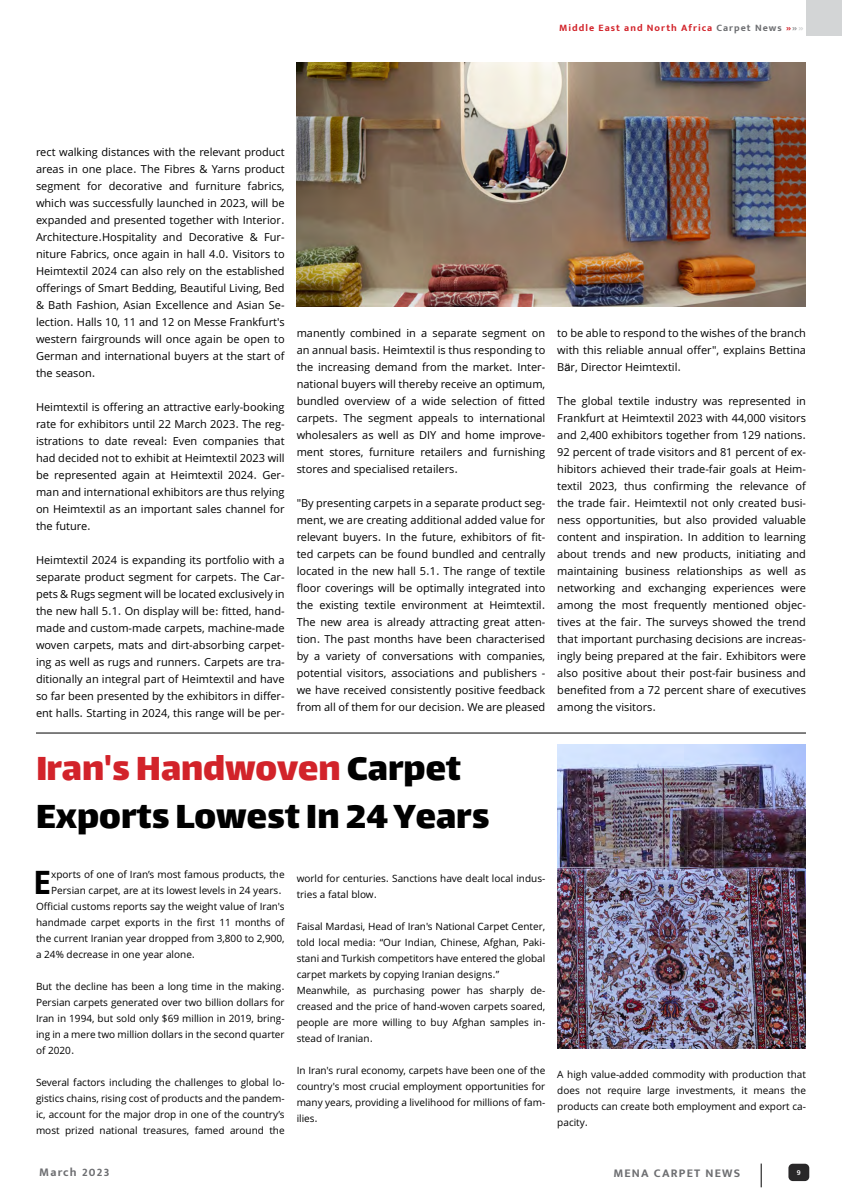
<style>
.page{position:relative;width:842px;height:1191px;background:#fff}
.page>*{position:absolute;margin:0;border:0;box-sizing:border-box;transform-origin:0 0}
.t1{font:41px/48px "Lalezar";color:#000}
.t2{font:700 32.4px "Sahel";color:#000}
.t3{font:700 12px "Mukta Mahee";letter-spacing:.1em;color:#6d6e71}
.t4{font:11px/17px "Sahel";color:#000;text-align:justify}
.t5{font:10px/16px "Sahel";color:#000;text-align:justify}
.t6{font:700 10px "Mukta Mahee";letter-spacing:.1em;color:#d2232a}
.t7{font:600 8px "Mukta Mahee";color:#fff}
.s1{color:#6d6e71}
.s2{color:#939598}
.s3{color:#d1d3d4}
.s4{font-family:"Arial"}
.s5{color:#d2232a}
</style>
<div class="page">
<div style="left:806px;top:0;width:36px;height:36px;background:#d3d5d6"></div>
<div style="left:788px;top:1163px;width:21px;height:18px;background:#292829;border-radius:4px"></div>
<svg style="left:761px;top:1163px;width:1px;height:24px"></svg>
<img style="left:297px;top:62px;width:509px;height:244px">
<hr style="left:36px;top:733px;width:770px;height:1px;background:#000">
<img style="left:557px;top:744px;width:249px;height:304px">
<p class="t6" style="left:559px;top:21px;width:246px">Middle East and North Africa <span class="s1">Carpet News</span> »<span class="s2">»</span><span class="s3">»</span></p>
<p class="t4" style="left:36px;top:143px;width:250px">rect walking distances with the relevant product areas in one place. The Fibres &amp; Yarns product segment for decorative and furniture fabrics, which was successfully launched in 2023, will be expanded and presented together with Interior.<br>Architecture.Hospitality and Decorative &amp; Fur&shy;niture Fabrics, once again in hall 4.0. Visitors to Heimtextil 2024 can also rely on the established offerings of Smart Bedding, Beautiful Living, Bed &amp; Bath Fashion, Asian Excellence and Asian Se&shy;lection. Halls 10, 11 and 12 on Messe Frankfurt's western fairgrounds will once again be open to German and international buyers at the start of the season.</p>
<p class="t4" style="left:36px;top:398px;width:250px">Heimtextil is offering an attractive early-booking rate for exhibitors until 22 March 2023. The reg&shy;istrations to date reveal: Even companies that had decided not to exhibit at Heimtextil 2023 will be represented again at Heimtextil 2024. Ger&shy;man and international exhibitors are thus relying on Heimtextil as an important sales channel for the future.</p>
<p class="t4" style="left:36px;top:551px;width:250px">Heimtextil 2024 is expanding its portfolio with a separate product segment for carpets. The Car&shy;pets &amp; Rugs segment will be located exclusively in the new hall 5.1. On display will be: fitted, hand&shy;made and custom-made carpets, machine-made woven carpets, mats and dirt-absorbing carpet&shy;ing as well as rugs and runners. Carpets are tra&shy;ditionally an integral part of Heimtextil and have so far been presented by the exhibitors in differ&shy;ent halls. Starting in 2024, this range will be per-</p>
<p class="t4" style="left:297px;top:325px;width:250px">manently combined in a separate segment on an annual basis. Heimtextil is thus responding to the increasing demand from the market. Inter&shy;national buyers will thereby receive an optimum, bundled overview of a wide selection of fitted carpets. The segment appeals to international wholesalers as well as DIY and home improve&shy;ment stores, furniture retailers and furnishing stores and specialised retailers.</p>
<p class="t4" style="left:297px;top:495px;width:250px">"By presenting carpets in a separate product seg&shy;ment, we are creating additional added value for relevant buyers. In the future, exhibitors of fit&shy;ted carpets can be found bundled and centrally located in the new hall 5.1. The range of textile floor coverings will be optimally integrated into the existing textile environment at Heimtextil.<br>The new area is already attracting great atten&shy;tion. The past months have been characterised by a variety of conversations with companies, potential visitors, associations and publishers - we have received consistently positive feedback from all of them for our decision. We are pleased</p>
<p class="t4" style="left:557px;top:325px;width:250px">to be able to respond to the wishes of the branch with this reliable annual offer", explains Bettina B<span class="s4">ä</span>r, Director Heimtextil.</p>
<p class="t4" style="left:557px;top:393px;width:250px">The global textile industry was represented in Frankfurt at Heimtextil 2023 with 44,000 visitors and 2,400 exhibitors together from 129 nations.<br>92 percent of trade visitors and 81 percent of ex&shy;hibitors achieved their trade-fair goals at Heim&shy;textil 2023, thus confirming the relevance of the trade fair. Heimtextil not only created busi&shy;ness opportunities, but also provided valuable content and inspiration. In addition to learning about trends and new products, initiating and maintaining business relationships as well as networking and exchanging experiences were among the most frequently mentioned objec&shy;tives at the fair. The surveys showed the trend that important purchasing decisions are increas&shy;ingly being prepared at the fair. Exhibitors were also positive about their post-fair business and benefited from a 72 percent share of executives among the visitors.</p>
<h1 class="t1" style="left:36px;top:742px;width:455px"><span class="s5">Iran's Handwoven</span> Carpet<br>Exports Lowest In 24 Years</h1>
<p class="t5" style="left:297px;top:870px;width:250px">world for centuries. Sanctions have dealt local indus&shy;tries a fatal blow.</p>
<p class="t5" style="left:297px;top:918px;width:250px;text-align:left">Faisal Mardasi, Head of Iran's National Carpet Center, told local media: “Our Indian, Chinese, Afghan, Paki&shy;stani and Turkish competitors have entered the global carpet markets by copying Iranian designs.” Meanwhile, as purchasing power has sharply de&shy;creased and the price of hand-woven carpets soared, people are more willing to buy Afghan samples in&shy;stead of Iranian.</p>
<p class="t5" style="left:297px;top:1062px;width:250px">In Iran's rural economy, carpets have been one of the country's most crucial employment opportunities for many years, providing a livelihood for millions of fam&shy;ilies.</p>
<p class="t5" style="left:557px;top:1066px;width:250px">A high value-added commodity with production that does not require large investments, it means the products can create both employment and export ca&shy;pacity.</p>
<h2 class="t2" style="left:33px;top:863px;width:20px">E</h2>
<p class="t5" style="left:51px;top:866px;width:235px">xports of one of Iran’s most famous products, the</p>
<p class="t5" style="left:51px;top:882px;width:232px">Persian carpet, are at its lowest levels in 24 years.</p>
<p class="t5" style="left:36px;top:898px;width:250px">Official customs reports say the weight value of Iran's</p>
<p class="t5" style="left:36px;top:914px;width:250px">handmade carpet exports in the first 11 months of</p>
<p class="t5" style="left:36px;top:930px;width:250px">the current Iranian year dropped from 3,800 to 2,900,</p>
<p class="t5" style="left:36px;top:946px;width:161px">a 24% decrease in one year alone.</p>
<p class="t5" style="left:36px;top:978px;width:250px">But the decline has been a long time in the making.<br>Persian carpets generated over two billion dollars for Iran in 1994, but sold only $69 million in 2019, bring&shy;ing in a mere two million dollars in the second quarter of 2020.</p>
<p class="t5" style="left:36px;top:1074px;width:250px">Several factors including the challenges to global lo&shy;gistics chains, rising cost of products and the pandem&shy;ic, account for the major drop in one of the country’s most prized national treasures, famed around the</p>
<p class="t3" style="left:39px;top:1164px;width:72px">March 2023</p>
<p class="t3" style="left:613px;top:1166px;width:128px">MENA CARPET NEWS</p>
<p class="t7" style="left:797px;top:1167px;width:5px">9</p>
</div>
